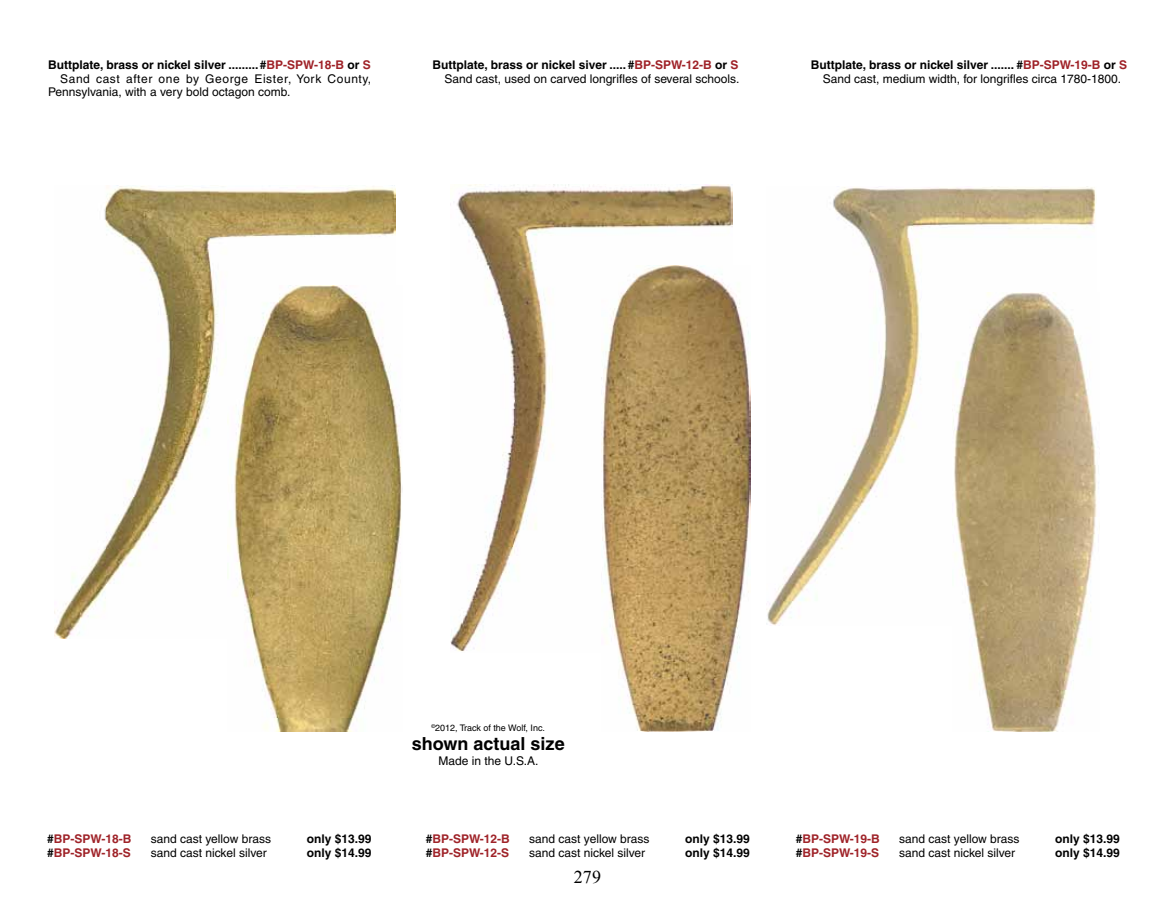
<style>
.page{position:relative;width:1175px;height:918px;background:#fff}
.page>*{position:absolute;margin:0;border:0;box-sizing:border-box;transform-origin:0 0}
.t1{font:700 18px "Helvetica";color:#000}
.t2{font:18px "Times New Roman";color:#000}
.t3{font:12px/13.5px "Helvetica";color:#000;text-align:right}
.t4{font:700 12px "Helvetica";color:#000}
.t5{font:700 12px "Helvetica";color:#9f2228}
.t6{font:12px "Helvetica";letter-spacing:.05em;color:#000}
.t7{font:9px "Helvetica";color:#000}
.s1{color:#9f2228}
.s2{font-weight:700}
.s3{font-weight:700;color:#9f2228}
.s4{color:#000}
</style>
<div class="page">
<img style="left:54px;top:186px;width:341px;height:452px">
<img style="left:228px;top:286px;width:175px;height:445px">
<img style="left:451px;top:184px;width:281px;height:468px">
<img style="left:602px;top:265px;width:148px;height:467px">
<img style="left:766px;top:187px;width:330px;height:439px">
<img style="left:952px;top:293px;width:147px;height:438px">
<p class="t4" style="left:48px;top:58px;width:324px">Buttplate, brass or nickel silver .........#<span class="s1">BP-SPW-18-B</span> or <span class="s1">S</span></p>
<p class="t6" style="left:60px;top:72px;width:313px">Sand cast after one by George Eister, York County,</p>
<p class="t3" style="left:48px;top:85px;width:244px">Pennsylvania, with a very bold octagon comb.</p>
<p class="t3" style="left:432px;top:58px;width:308px"><span class="s2">Buttplate, brass or nickel siver .....#</span><span class="s3">BP-SPW-12-B</span> <span class="s2">or</span> <span class="s3">S<br></span>Sand cast, used on carved longrifles of several schools.</p>
<p class="t3" style="left:810px;top:58px;width:318px;text-align:center"><span class="s2">Buttplate, brass or nickel silver ....... #</span><span class="s3">BP-SPW-19-B</span> <span class="s2">or</span> <span class="s3">S<br></span>Sand cast, medium width, for longrifles circa 1780-1800.</p>
<p class="t5" style="left:47px;top:832px;width:86px"><span class="s4">#</span>BP-SPW-18-B</p>
<p class="t3" style="left:151px;top:832px;width:122px">sand cast yellow brass</p>
<p class="t4" style="left:307px;top:832px;width:66px">only $13.99</p>
<p class="t5" style="left:47px;top:845px;width:85px"><span class="s4">#</span>BP-SPW-18-S</p>
<p class="t3" style="left:151px;top:846px;width:117px">sand cast nickel silver</p>
<p class="t4" style="left:307px;top:845px;width:66px">only $14.99</p>
<p class="t7" style="left:431px;top:722px;width:115px"><sup>©</sup>2012, Track of the Wolf, Inc.</p>
<h1 class="t1" style="left:412px;top:733px;width:154px">shown actual size</h1>
<p class="t3" style="left:438px;top:754px;width:101px">Made in the U.S.A.</p>
<p class="t5" style="left:425px;top:832px;width:86px"><span class="s4">#</span>BP-SPW-12-B</p>
<p class="t3" style="left:529px;top:832px;width:122px">sand cast yellow brass</p>
<p class="t4" style="left:685px;top:832px;width:66px">only $13.99</p>
<p class="t5" style="left:425px;top:845px;width:85px"><span class="s4">#</span>BP-SPW-12-S</p>
<p class="t3" style="left:529px;top:846px;width:117px">sand cast nickel silver</p>
<p class="t4" style="left:685px;top:845px;width:66px">only $14.99</p>
<h1 class="t2" style="left:574px;top:865px;width:28px">279</h1>
<p class="t5" style="left:795px;top:832px;width:86px"><span class="s4">#</span>BP-SPW-19-B</p>
<p class="t3" style="left:899px;top:832px;width:122px">sand cast yellow brass</p>
<p class="t4" style="left:1055px;top:832px;width:66px">only $13.99</p>
<p class="t5" style="left:795px;top:845px;width:85px"><span class="s4">#</span>BP-SPW-19-S</p>
<p class="t3" style="left:899px;top:846px;width:117px">sand cast nickel silver</p>
<p class="t4" style="left:1055px;top:845px;width:66px">only $14.99</p>
</div>
